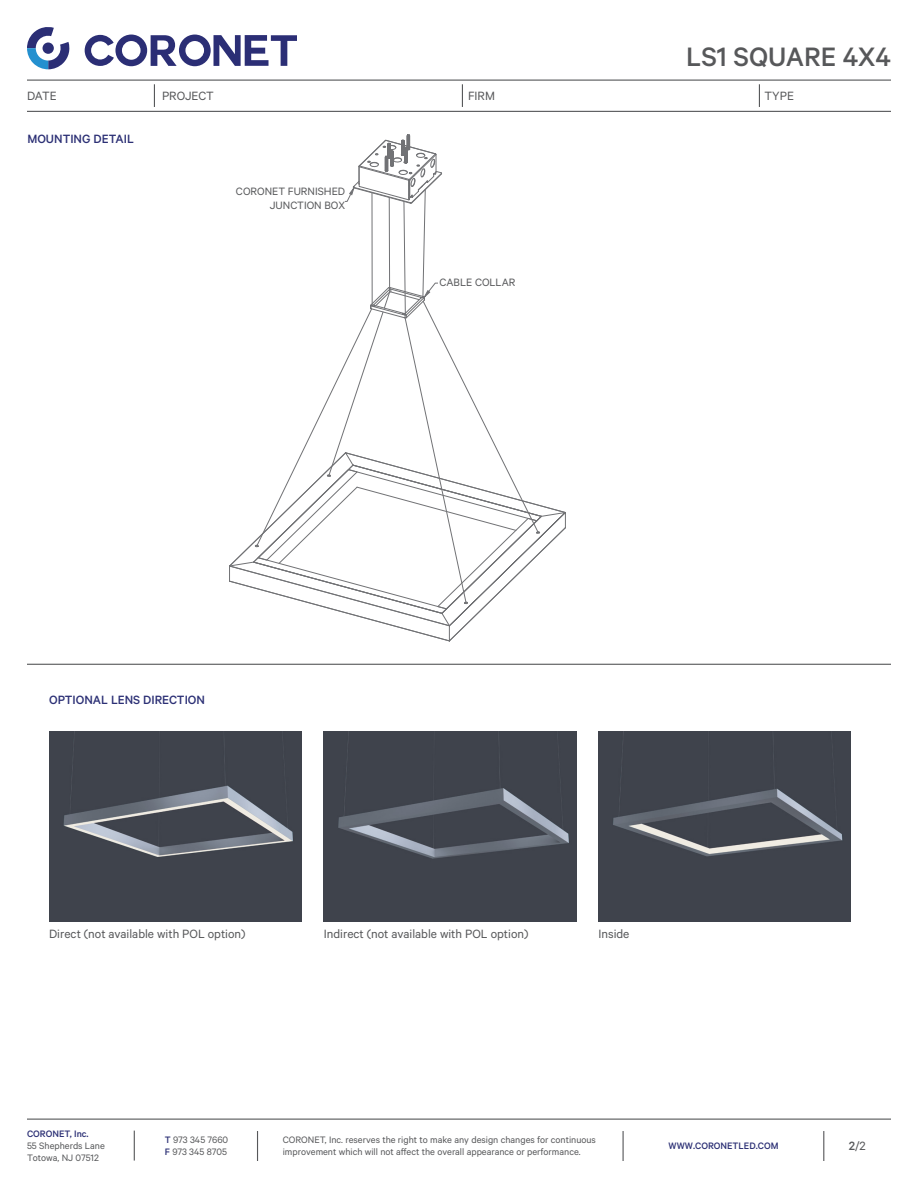
<style>
.page{position:relative;width:918px;height:1188px;background:#fff}
.page>*{position:absolute;margin:0;border:0;box-sizing:border-box;transform-origin:0 0}
.t1{font:500 30px "Calibre";color:#57585a}
.t2{font:13.5px "Calibre";color:#57585a}
.t3{font:500 13.5px "Calibre";color:#2c3075}
.t4{font:12px "Calibre";color:#57585a}
.t5{font:10.5px/12px "Calibre";color:#57585a}
.t6{font:500 10.5px "Calibre";color:#2c3075}
.s1{font-weight:500;color:#2c3075}
.s2{font-weight:500}
</style>
<div class="page">
<svg style="left:85px;top:35px;width:212px;height:31px"></svg>
<svg style="left:27px;top:27px;width:43px;height:42px"></svg>
<div style="left:43px;top:43px;width:11px;height:11px;background:#2b2e75;border-radius:50%"></div>
<hr style="left:27px;top:80px;width:864px;height:1px;background:#57585a">
<hr style="left:27px;top:111px;width:864px;height:1px;background:#57585a">
<svg style="left:154px;top:84px;width:1px;height:23px"></svg>
<svg style="left:462px;top:84px;width:1px;height:23px"></svg>
<svg style="left:759px;top:84px;width:1px;height:23px"></svg>
<hr style="left:27px;top:1119px;width:864px;height:1px;background:#57585a">
<hr style="left:134px;top:1131px;width:1px;height:30px;background:#57585a">
<hr style="left:257px;top:1131px;width:1px;height:30px;background:#57585a">
<hr style="left:623px;top:1131px;width:1px;height:30px;background:#57585a">
<hr style="left:823px;top:1131px;width:1px;height:30px;background:#57585a">
<hr style="left:27px;top:664px;width:864px;height:1px;background:#57585a">
<svg style="left:229px;top:504px;width:337px;height:138px"></svg>
<svg style="left:254px;top:215px;width:285px;height:389px"></svg>
<svg style="left:370px;top:259px;width:150px;height:60px"></svg>
<svg style="left:345px;top:134px;width:97px;height:81px"></svg>
<img style="left:49px;top:732px;width:253px;height:189px">
<img style="left:324px;top:732px;width:252px;height:189px">
<img style="left:598px;top:732px;width:253px;height:189px">
<div style="left:439px;top:271px;width:91px;height:23px;background:#fff"></div>
<h1 class="t1" style="left:686px;top:39px;width:206px">LS1 SQUARE 4X4</h1>
<p class="t2" style="left:27px;top:88px;width:31px">DATE</p>
<p class="t2" style="left:162px;top:88px;width:53px">PROJECT</p>
<p class="t2" style="left:468px;top:88px;width:28px">FIRM</p>
<p class="t2" style="left:765px;top:88px;width:31px">TYPE</p>
<p class="t3" style="left:27px;top:131px;width:108px">MOUNTING DETAIL</p>
<p class="t4" style="left:236px;top:184px;width:111px">CORONET FURNISHED</p>
<p class="t4" style="left:270px;top:198px;width:77px">JUNCTION BOX</p>
<p class="t4" style="left:440px;top:275px;width:77px">CABLE COLLAR</p>
<p class="t3" style="left:49px;top:692px;width:157px">OPTIONAL LENS DIRECTION</p>
<p class="t2" style="left:49px;top:926px;width:198px">Direct (not available with POL option)</p>
<p class="t2" style="left:324px;top:926px;width:206px">Indirect (not available with POL option)</p>
<p class="t2" style="left:598px;top:926px;width:32px">Inside</p>
<p class="t6" style="left:27px;top:1128px;width:63px">CORONET, Inc.</p>
<p class="t5" style="left:27px;top:1139px;width:79px">55 Shepherds Lane<br>Totowa, NJ 07512</p>
<p class="t5" style="left:165px;top:1134px;width:65px"><span class="s1">T</span> 973 345 7660<br><span class="s1">F</span> 973 345 8705</p>
<p class="t6" style="left:669px;top:1140px;width:111px">WWW.CORONETLED.COM</p>
<p class="t5" style="left:283px;top:1134px;width:315px">CORONET, Inc. reserves the right to make any design changes for continuous improvement which will not affect the overall appearance or performance.</p>
<p class="t2" style="left:849px;top:1138px;width:18px"><span class="s2">2</span>/2</p>
</div>
